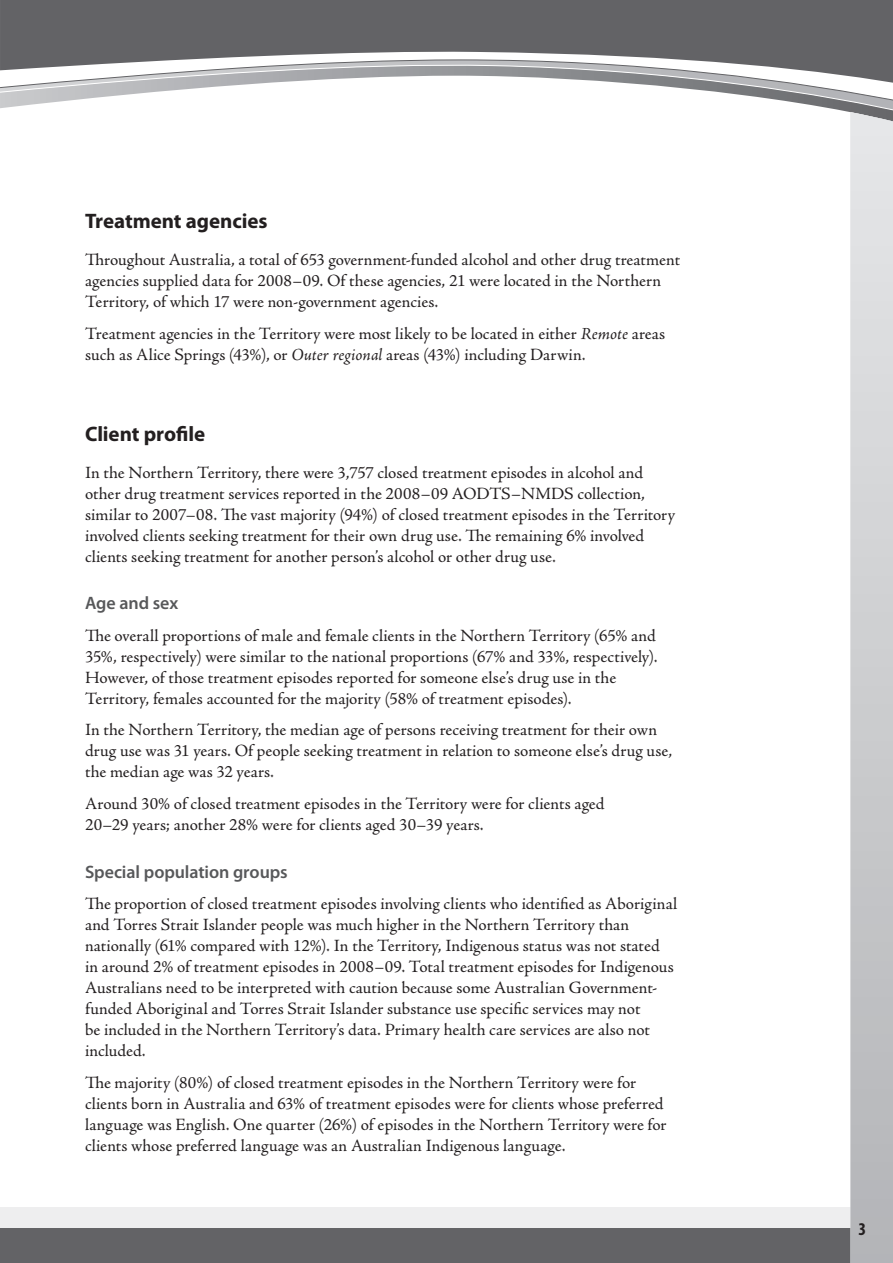
<style>
.page{position:relative;width:893px;height:1263px;background:#fff}
.page>*{position:absolute;margin:0;border:0;box-sizing:border-box;transform-origin:0 0}
.t1{font:700 21px "Myriad Pro";letter-spacing:-.005em;color:#231f20}
.t2{font:600 18px "Myriad Pro";letter-spacing:-.005em;color:#57585a}
.t3{font:700 condensed 18px "Myriad Pro";color:#231f20}
.t4{font:17.25px/21px "Adobe Jenson Pro";color:#231f20}
.s1{font-style:italic}
</style>
<div class="page">
<div style="left:0;top:1207px;width:850px;height:22px;background:#eeeeef"></div>
<div style="left:0;top:1229px;width:850px;height:34px;background:#636366"></div>
<svg style="left:0;top:0;width:893px;height:62px;background:#6c6c6f"></svg>
<svg style="left:0;top:62px;width:893px;height:50px"></svg>
<svg style="left:850px;top:112px;width:43px;height:1151px;background:#cccdcf"></svg>
<p class="t1" style="left:85px;top:208px;width:184px">Treatment agencies</p>
<p class="t4" style="left:85px;top:250px;width:597px">Throughout Australia, a total of 653 government-funded alcohol and other drug treatment agencies supplied data for 2008–09. Of these agencies, 21 were located in the Northern<br>Territory, of which 17 were non-government agencies.</p>
<p class="t4" style="left:85px;top:323px;width:582px">Treatment agencies in the Territory were most likely to be located in either <span class="s1">Remote</span> areas such as Alice Springs (43%), or <span class="s1">Outer regional</span> areas (43%) including Darwin.</p>
<p class="t1" style="left:85px;top:420px;width:122px">Client profile</p>
<p class="t4" style="left:85px;top:462px;width:592px">In the Northern Territory, there were 3,757 closed treatment episodes in alcohol and other drug treatment services reported in the 2008–09 AODTS–NMDS collection, similar to 2007–08. The vast majority (94%) of closed treatment episodes in the Territory involved clients seeking treatment for their own drug use. The remaining 6% involved clients seeking treatment for another person’s alcohol or other drug use.</p>
<p class="t2" style="left:85px;top:592px;width:95px">Age and sex</p>
<p class="t4" style="left:85px;top:625px;width:574px">The overall proportions of male and female clients in the Northern Territory (65% and 35%, respectively) were similar to the national proportions (67% and 33%, respectively).<br>However, of those treatment episodes reported for someone else’s drug use in the Territory, females accounted for the majority (58% of treatment episodes).</p>
<p class="t4" style="left:85px;top:720px;width:589px">In the Northern Territory, the median age of persons receiving treatment for their own drug use was 31 years. Of people seeking treatment in relation to someone else’s drug use, the median age was 32 years.</p>
<p class="t4" style="left:85px;top:793px;width:521px">Around 30% of closed treatment episodes in the Territory were for clients aged<br>20–29 years; another 28% were for clients aged 30–39 years.</p>
<p class="t2" style="left:85px;top:860px;width:204px">Special population groups</p>
<p class="t4" style="left:85px;top:894px;width:594px">The proportion of closed treatment episodes involving clients who identified as Aboriginal and Torres Strait Islander people was much higher in the Northern Territory than nationally (61% compared with 12%). In the Territory, Indigenous status was not stated<br>in around 2% of treatment episodes in 2008–09. Total treatment episodes for Indigenous Australians need to be interpreted with caution because some Australian Government&shy;funded Aboriginal and Torres Strait Islander substance use specific services may not<br>be included in the Northern Territory’s data. Primary health care services are also not included.</p>
<p class="t4" style="left:85px;top:1072px;width:583px">The majority (80%) of closed treatment episodes in the Northern Territory were for clients born in Australia and 63% of treatment episodes were for clients whose preferred language was English. One quarter (26%) of episodes in the Northern Territory were for clients whose preferred language was an Australian Indigenous language.</p>
<p class="t3" style="left:858px;top:1218px;width:9px">3</p>
</div>
